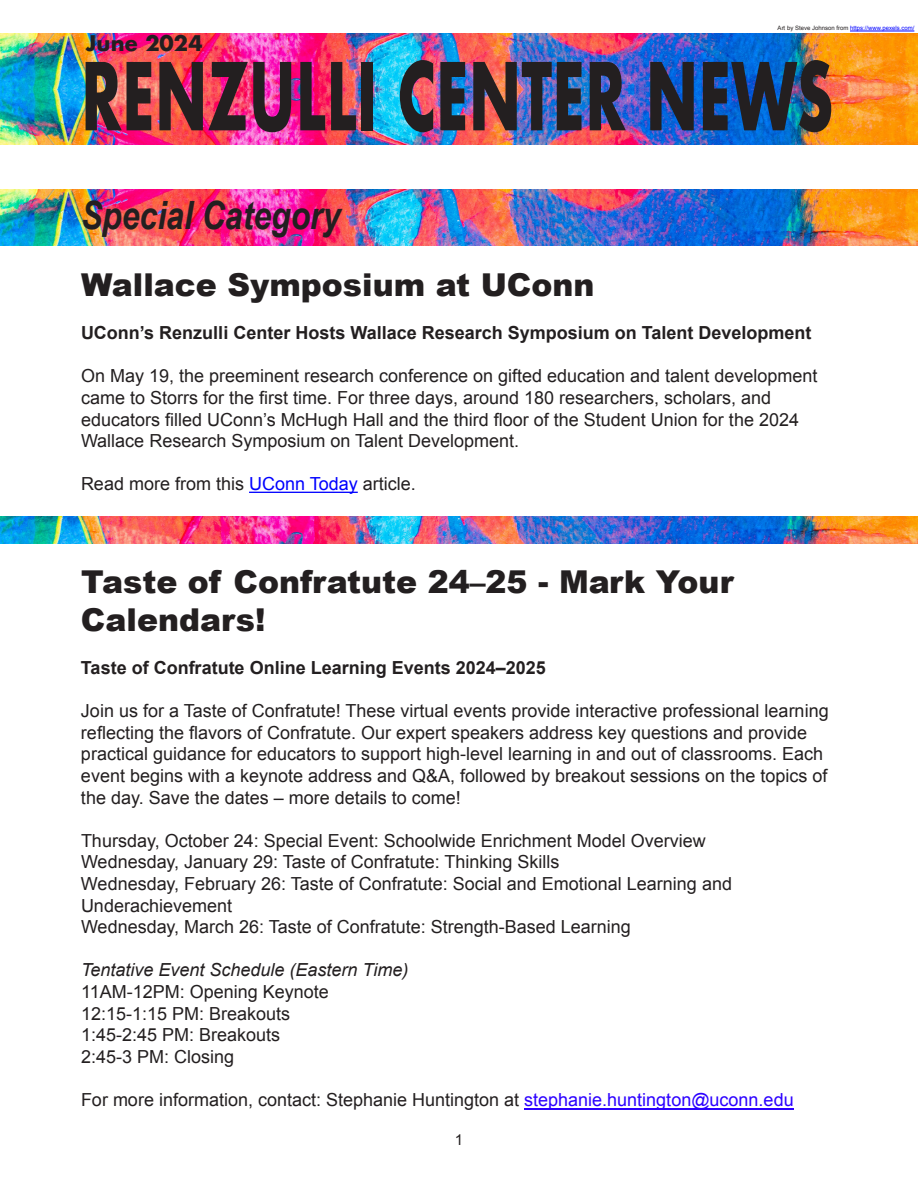
<style>
.page{position:relative;width:918px;height:1188px;background:#fff}
.page>*{position:absolute;margin:0;border:0;box-sizing:border-box;transform-origin:0 0}
.t1{font:700 90.75px "Futura";color:#231f20;scale:.64 1}
.t2{font:italic 700 39px "Arial Narrow";color:#231f20}
.t3{font:900 31.5px/37.8px "Arial";color:#231f20}
.t4{font:700 21px "Futura";color:#231f20}
.t5{font:18px/21.6px "Arial";color:#231f20}
.t6{font:700 18px "Arial";color:#231f20}
.t7{font:15px "Arial";color:#231f20}
.t8{font:6px "Arial";color:#00f}
.s1{color:#231f20}
.s2{color:#00f}
.s3{font-style:italic}
.s4{color:#2c00ff}
</style>
<div class="page">
<hr style="left:850px;top:31px;width:64px;height:1px;background:#00f">
<img style="left:0;top:34px;width:918px;height:111px">
<img style="left:0;top:190px;width:918px;height:55px">
<hr style="left:249px;top:492px;width:109px;height:1px;background:#00f">
<img style="left:1px;top:516px;width:917px;height:28px">
<hr style="left:524px;top:1109px;width:270px;height:1px;background:#2c00ff">
<p class="t8" style="left:778px;top:24px;width:138px"><span class="s1">Art by Steve Johnson from</span> https://www.pexels.com/</p>
<p class="t4" style="left:86px;top:28px;width:119px">June 2024</p>
<p class="t1" style="left:81px;top:31px;width:1178px">RENZULLI CENTER NEWS</p>
<h1 class="t2" style="left:81px;top:186px;width:261px">Special Category</h1>
<h2 class="t3" style="left:81px;top:265px;width:515px">Wallace Symposium at UConn</h2>
<p class="t6" style="left:81px;top:321px;width:732px">UConn’s Renzulli Center Hosts Wallace Research Symposium on Talent Development</p>
<p class="t5" style="left:81px;top:365px;width:738px">On May 19, the preeminent research conference on gifted education and talent development came to Storrs for the first time. For three days, around 180 researchers, scholars, and educators filled UConn’s McHugh Hall and the third floor of the Student Union for the 2024<br>Wallace Research Symposium on Talent Development.</p>
<p class="t5" style="left:81px;top:473px;width:336px">Read more from this <span class="s2">UConn Today</span> article.</p>
<h1 class="t3" style="left:81px;top:562px;width:654px">Taste of Confratute 24–25 - Mark Your<br>Calendars!</h1>
<p class="t6" style="left:81px;top:656px;width:466px">Taste of Confratute Online Learning Events 2024–2025</p>
<p class="t5" style="left:81px;top:700px;width:749px">Join us for a Taste of Confratute! These virtual events provide interactive professional learning reflecting the flavors of Confratute. Our expert speakers address key questions and provide practical guidance for educators to support high-level learning in and out of classrooms. Each event begins with a keynote address and Q&amp;A, followed by breakout sessions on the topics of the day. Save the dates – more details to come!</p>
<p class="t5" style="left:81px;top:830px;width:653px">Thursday, October 24: Special Event: Schoolwide Enrichment Model Overview Wednesday, January 29: Taste of Confratute: Thinking Skills<br>Wednesday, February 26: Taste of Confratute: Social and Emotional Learning and Underachievement<br>Wednesday, March 26: Taste of Confratute: Strength-Based Learning</p>
<p class="t5" style="left:81px;top:959px;width:329px"><span class="s3">Tentative Event Schedule (Eastern Time)<br></span>11AM-12PM: Opening Keynote<br>12:15-1:15 PM: Breakouts<br>1:45-2:45 PM: Breakouts<br>2:45-3 PM: Closing</p>
<p class="t5" style="left:81px;top:1089px;width:714px">For more information, contact: Stephanie Huntington at <span class="s4">stephanie.huntington@uconn.edu</span></p>
<p class="t7" style="left:455px;top:1130px;width:10px">1</p>
</div>
